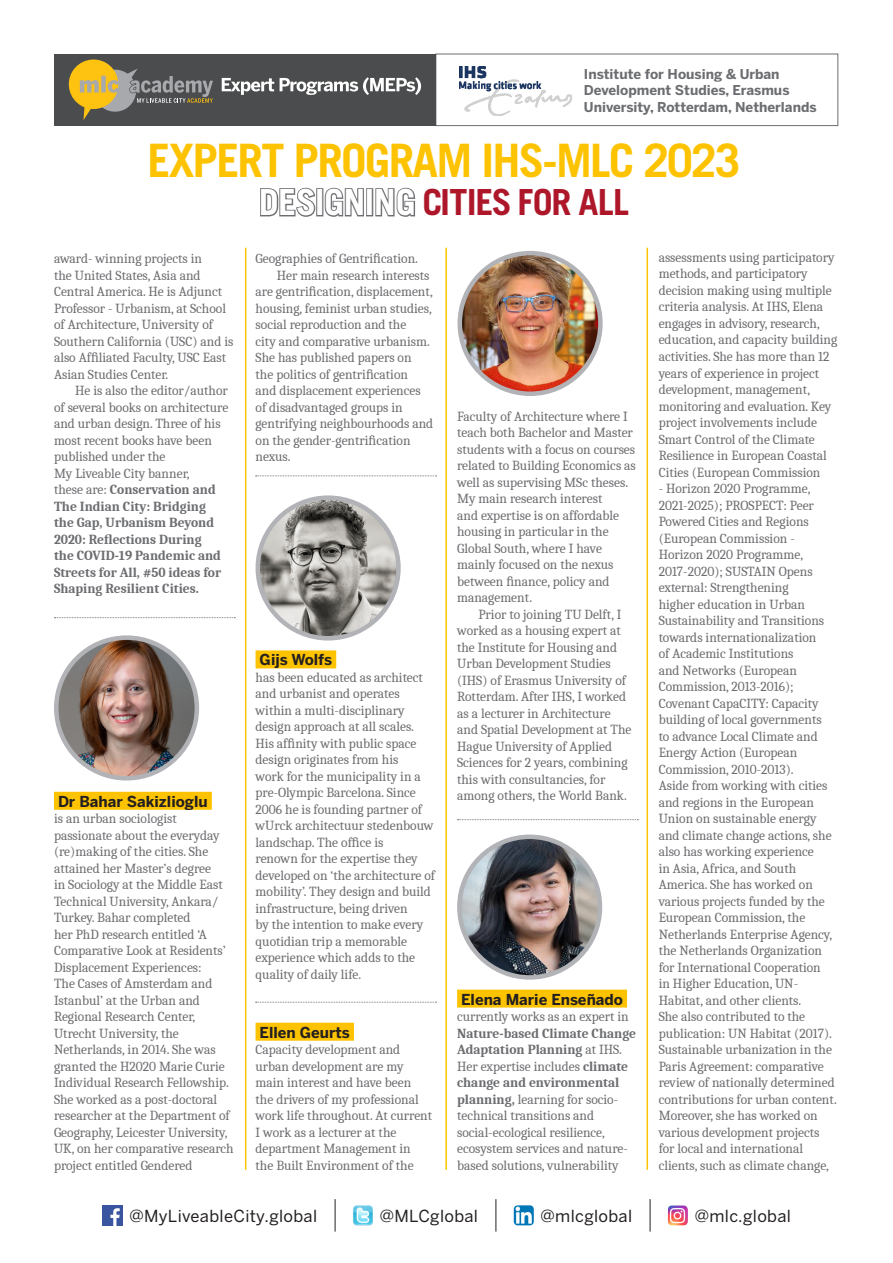
<style>
.page{position:relative;width:893px;height:1263px;background:#fff}
.page>*{position:absolute;margin:0;border:0;box-sizing:border-box;transform-origin:0 0}
.t1{font:700 46.2px "Trade Gothic";letter-spacing:-.04em;color:#fdc300}
.t2{font:700 36px "Trade Gothic";letter-spacing:-.02em;color:#ad1729}
.t3{font:16.5px "Benton Sans";letter-spacing:.02em;color:#231f20}
.t4{font:700 15px "Benton Sans";color:#231f20}
.t5{font:13.5px/16.5px "Caladea";color:#6c6d70}
.t6{font:700 13.5px/16.5px "Caladea";color:#6c6d70}
.t7{font:700 13.5px/16.5px "Benton Sans";color:#6c6d70}
.s1{color:#6c6d70}
.s2{font-weight:400}
.s3{font-weight:700}
</style>
<div class="page">
<div style="left:435px;top:54px;width:403px;height:72px;background:#fff;border:1px solid #6c6d70"></div>
<div style="left:54px;top:54px;width:382px;height:72px;background:#4b4c4d"></div>
<svg style="left:68px;top:59px;width:145px;height:61px"></svg>
<svg style="left:222px;top:78px;width:52px;height:17px"></svg>
<svg style="left:280px;top:77px;width:141px;height:18px"></svg>
<img style="left:459px;top:67px;width:113px;height:49px">
<div style="left:256px;top:650px;width:80px;height:18px;background:#fdc300"></div>
<img style="left:258px;top:498px;width:140px;height:140px;border-radius:70px">
<div style="left:256px;top:495px;width:145px;height:145px;border:4px solid #b2b3b7;border-radius:50%"></div>
<div style="left:54px;top:792px;width:158px;height:18px;background:#fdc300"></div>
<img style="left:56px;top:638px;width:141px;height:140px;border-radius:70px">
<div style="left:54px;top:635px;width:145px;height:145px;border:4px solid #b2b3b7;border-radius:50%"></div>
<div style="left:256px;top:1023px;width:98px;height:18px;background:#fdc300"></div>
<img style="left:460px;top:253px;width:140px;height:141px;border-radius:70px">
<div style="left:458px;top:251px;width:145px;height:145px;border:4px solid #b2b3b7;border-radius:50%"></div>
<img style="left:102px;top:1205px;width:21px;height:21px">
<hr style="left:335px;top:1199px;width:1px;height:32px;background:#231f20">
<hr style="left:495px;top:1199px;width:1px;height:32px;background:#231f20">
<hr style="left:650px;top:1199px;width:1px;height:32px;background:#231f20">
<img style="left:353px;top:1205px;width:20px;height:20px">
<img style="left:514px;top:1205px;width:20px;height:20px">
<img style="left:668px;top:1205px;width:20px;height:20px">
<hr style="left:245px;top:248px;width:1px;height:922px;background:#fdc300">
<hr style="left:445px;top:248px;width:2px;height:922px;background:#fdc300">
<hr style="left:646px;top:248px;width:2px;height:922px;background:#fdc300">
<div style="left:457px;top:989px;width:170px;height:18px;background:#fdc300"></div>
<img style="left:459px;top:837px;width:141px;height:140px;border-radius:70px">
<div style="left:457px;top:834px;width:145px;height:146px;border:4px solid #b2b3b7;border-radius:50%"></div>
<svg style="left:54px;top:617px;width:181px;height:1px"></svg>
<svg style="left:256px;top:475px;width:180px;height:1px"></svg>
<svg style="left:256px;top:1002px;width:180px;height:1px"></svg>
<svg style="left:457px;top:819px;width:181px;height:1px"></svg>
<p class="t7" style="left:584px;top:65px;width:234px">Institute for Housing &amp; Urban<br>Development Studies, Erasmus<br>University, Rotterdam, Netherlands</p>
<p class="t1" style="left:148px;top:132px;width:594px">EXPERT PROGRAM IHS-MLC 2023</p>
<p class="t2" style="left:259px;top:180px;width:372px"><span class="s1">DESIGNING</span> CITIES FOR ALL</p>
<p class="t5" style="left:54px;top:250px;width:181px">award- winning projects in<br>the United States, Asia and<br>Central America. He is Adjunct<br>Professor - Urbanism, at School of Architecture, University of<br>Southern California (USC) and is also Affiliated Faculty, USC East<br>Asian Studies Center.</p>
<p class="t5" style="left:54px;top:382px;width:176px;text-indent:21px">He is also the editor/author of several books on architecture and urban design. Three of his most recent books have been published under the</p>
<p class="t6" style="left:54px;top:464px;width:169px"><span class="s2">My Liveable City banner, these are:</span> Conservation and<br>The Indian City: Bridging the Gap, Urbanism Beyond<br>2020: Reflections During the COVID-19 Pandemic and<br>Streets for All, #50 ideas for<br>Shaping Resilient Cities.</p>
<p class="t4" style="left:58px;top:792px;width:151px">Dr Bahar Sakizlioglu</p>
<p class="t5" style="left:54px;top:810px;width:181px">is an urban sociologist passionate about the everyday (re)making of the cities. She attained her Master’s degree<br>in Sociology at the Middle East<br>Technical University, Ankara/<br>Turkey. Bahar completed<br>her PhD research entitled ‘A<br>Comparative Look at Residents’<br>Displacement Experiences:<br>The Cases of Amsterdam and<br>Istanbul’ at the Urban and<br>Regional Research Center,<br>Utrecht University, the<br>Netherlands, in 2014. She was granted the H2020 Marie Curie<br>Individual Research Fellowship.<br>She worked as a post-doctoral researcher at the Department of<br>Geography, Leicester University,<br>UK, on her comparative research project entitled Gendered</p>
<p class="t5" style="left:256px;top:250px;width:164px">Geographies of Gentrification.</p>
<p class="t5" style="left:256px;top:266px;width:179px;text-indent:21px">Her main research interests are gentrification, displacement, housing, feminist urban studies, social reproduction and the<br>city and comparative urbanism.<br>She has published papers on<br>the politics of gentrification<br>and displacement experiences of disadvantaged groups in gentrifying neighbourhoods and on the gender-gentrification nexus.</p>
<p class="t4" style="left:260px;top:651px;width:74px">Gijs Wolfs</p>
<p class="t5" style="left:256px;top:669px;width:181px">has been educated as architect and urbanist and operates within a multi-disciplinary design approach at all scales.<br>His affinity with public space design originates from his<br>work for the municipality in a pre-Olympic Barcelona. Since<br>2006 he is founding partner of wUrck architectuur stedenbouw landschap. The office is<br>renown for the expertise they developed on ‘the architecture of mobility’. They design and build infrastructure, being driven<br>by the intention to make every quotidian trip a memorable experience which adds to the quality of daily life.</p>
<p class="t4" style="left:260px;top:1023px;width:92px">Ellen Geurts</p>
<p class="t5" style="left:256px;top:1041px;width:178px">Capacity development and urban development are my main interest and have been the drivers of my professional work life throughout. At current<br>I work as a lecturer at the department Management in<br>the Built Environment of the</p>
<p class="t5" style="left:457px;top:408px;width:180px">Faculty of Architecture where I teach both Bachelor and Master students with a focus on courses related to Building Economics as well as supervising MSc theses.<br>My main research interest<br>and expertise is on affordable housing in particular in the<br>Global South, where I have mainly focused on the nexus between finance, policy and management.</p>
<p class="t5" style="left:457px;top:606px;width:176px;text-indent:21px">Prior to joining TU Delft, I worked as a housing expert at the Institute for Housing and<br>Urban Development Studies (IHS) of Erasmus University of<br>Rotterdam. After IHS, I worked as a lecturer in Architecture and Spatial Development at The<br>Hague University of Applied<br>Sciences for 2 years, combining this with consultancies, for among others, the World Bank.</p>
<p class="t4" style="left:461px;top:990px;width:163px">Elena Marie Enseñado</p>
<p class="t5" style="left:457px;top:1008px;width:180px">currently works as an expert in<br><span class="s3">Nature-based Climate Change<br>Adaptation Planning</span> at IHS.<br>Her expertise includes <span class="s3">climate change and environmental planning,</span> learning for socio&shy;technical transitions and social-ecological resilience, ecosystem services and nature&shy;based solutions, vulnerability</p>
<p class="t5" style="left:659px;top:249px;width:180px">assessments using participatory methods, and participatory decision making using multiple criteria analysis. At IHS, Elena engages in advisory, research, education, and capacity building activities. She has more than 12 years of experience in project development, management, monitoring and evaluation. Key project involvements include<br>Smart Control of the Climate<br>Resilience in European Coastal<br>Cities (European Commission</p>
<p class="t5" style="left:659px;top:480px;width:167px">- Horizon 2020 Programme,<br>2021-2025); PROSPECT: Peer<br>Powered Cities and Regions (European Commission -<br>Horizon 2020 Programme,<br>2017-2020); SUSTAIN Opens external: Strengthening higher education in Urban<br>Sustainability and Transitions towards internationalization of Academic Institutions<br>and Networks (European<br>Commission, 2013-2016);<br>Covenant CapaCITY: Capacity building of local governments to advance Local Climate and<br>Energy Action (European<br>Commission, 2010-2013).</p>
<p class="t5" style="left:659px;top:777px;width:180px">Aside from working with cities and regions in the European<br>Union on sustainable energy and climate change actions, she also has working experience<br>in Asia, Africa, and South<br>America. She has worked on various projects funded by the<br>European Commission, the<br>Netherlands Enterprise Agency, the Netherlands Organization for International Cooperation<br>in Higher Education, UN-<br>Habitat, and other clients.<br>She also contributed to the publication: UN Habitat (2017).<br>Sustainable urbanization in the<br>Paris Agreement: comparative review of nationally determined contributions for urban content.<br>Moreover, she has worked on various development projects for local and international clients, such as climate change,</p>
<p class="t3" style="left:129px;top:1206px;width:189px">@MyLiveableCity.global</p>
<p class="t3" style="left:380px;top:1206px;width:100px">@MLCglobal</p>
<p class="t3" style="left:541px;top:1206px;width:93px">@mlcglobal</p>
<p class="t3" style="left:695px;top:1206px;width:98px">@mlc.global</p>
</div>
